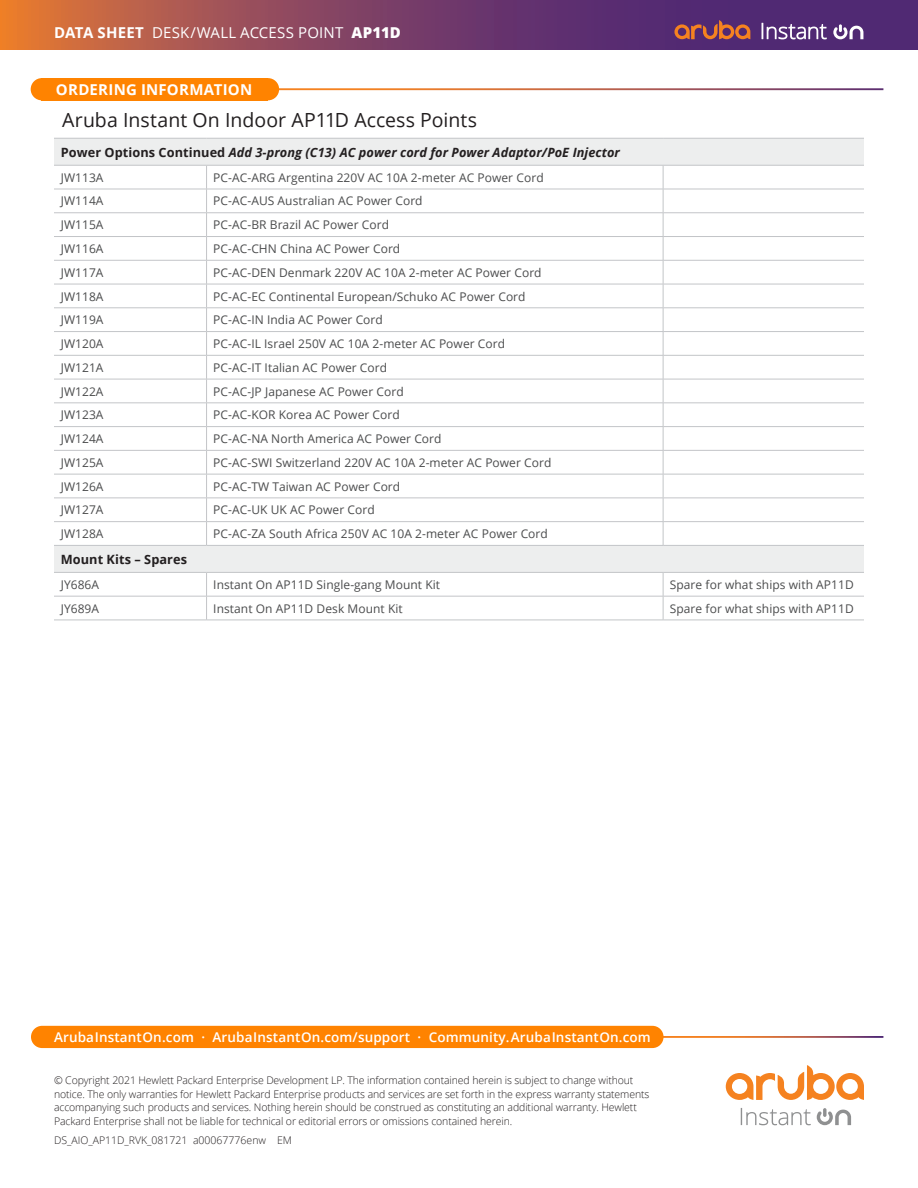
<style>
.page{position:relative;width:918px;height:1188px;background:#fff}
.page>*{position:absolute;margin:0;border:0;box-sizing:border-box;transform-origin:0 0}
.t1{font:19.5px "Open Sans";color:#231f20}
.t2{font:15px "Open Sans";letter-spacing:.01em;color:#fff}
.t3{font:700 15px "Open Sans";letter-spacing:.015em;color:#fff}
.t4{font:600 13.5px "Open Sans";letter-spacing:.01em;color:#fff}
.t5{font:italic 700 12.75px "Open Sans";letter-spacing:.005em;color:#231f20}
.t6{font:700 12.75px "Open Sans";letter-spacing:.005em;color:#231f20}
.t7{font:12px "Open Sans";letter-spacing:.005em;color:#4b4c4d}
.t8{font:300 10.5px/13.5px "Open Sans";letter-spacing:-.01em;color:#231f20}
.s1{font-weight:700}
.s2{font-weight:800}
.s3{font-style:normal}
</style>
<div class="page">
<svg style="left:0;top:0;width:918px;height:49px;background:#804261"></svg>
<svg style="left:674px;top:20px;width:76px;height:19px"></svg>
<svg style="left:833px;top:24px;width:30px;height:15px"></svg>
<svg style="left:762px;top:23px;width:65px;height:16px"></svg>
<div style="left:257px;top:78px;width:22px;height:22px;background:#ff8300;border-radius:50%"></div>
<div style="left:31px;top:78px;width:22px;height:22px;background:#ff8300;border-radius:50%"></div>
<div style="left:42px;top:78px;width:226px;height:22px;background:#ff8300"></div>
<svg style="left:54px;top:139px;width:810px;height:433px"></svg>
<hr style="left:54px;top:165px;width:153px;height:1px;background:#c3c5c8">
<hr style="left:207px;top:165px;width:456px;height:1px;background:#c3c5c8">
<hr style="left:663px;top:165px;width:201px;height:1px;background:#c3c5c8">
<hr style="left:54px;top:572px;width:153px;height:1px;background:#c3c5c8">
<hr style="left:207px;top:572px;width:456px;height:1px;background:#c3c5c8">
<hr style="left:663px;top:572px;width:201px;height:1px;background:#c3c5c8">
<hr style="left:54px;top:138px;width:153px;height:1px;background:#c3c5c8">
<hr style="left:207px;top:138px;width:456px;height:1px;background:#c3c5c8">
<hr style="left:663px;top:138px;width:201px;height:1px;background:#c3c5c8">
<hr style="left:54px;top:189px;width:153px;height:1px;background:#c3c5c8">
<hr style="left:54px;top:212px;width:153px;height:1px;background:#c3c5c8">
<hr style="left:54px;top:236px;width:153px;height:1px;background:#c3c5c8">
<hr style="left:54px;top:260px;width:153px;height:1px;background:#c3c5c8">
<hr style="left:54px;top:284px;width:153px;height:1px;background:#c3c5c8">
<hr style="left:54px;top:308px;width:153px;height:1px;background:#c3c5c8">
<hr style="left:54px;top:331px;width:153px;height:1px;background:#c3c5c8">
<hr style="left:54px;top:355px;width:153px;height:1px;background:#c3c5c8">
<hr style="left:54px;top:379px;width:153px;height:1px;background:#c3c5c8">
<hr style="left:54px;top:403px;width:153px;height:1px;background:#c3c5c8">
<hr style="left:54px;top:426px;width:153px;height:1px;background:#c3c5c8">
<hr style="left:54px;top:450px;width:153px;height:1px;background:#c3c5c8">
<hr style="left:54px;top:474px;width:153px;height:1px;background:#c3c5c8">
<hr style="left:54px;top:498px;width:153px;height:1px;background:#c3c5c8">
<hr style="left:54px;top:521px;width:153px;height:1px;background:#c3c5c8">
<hr style="left:54px;top:545px;width:153px;height:1px;background:#c3c5c8">
<hr style="left:54px;top:596px;width:153px;height:1px;background:#c3c5c8">
<hr style="left:54px;top:620px;width:153px;height:1px;background:#c3c5c8">
<hr style="left:207px;top:189px;width:456px;height:1px;background:#c3c5c8">
<hr style="left:207px;top:212px;width:456px;height:1px;background:#c3c5c8">
<hr style="left:207px;top:236px;width:456px;height:1px;background:#c3c5c8">
<hr style="left:207px;top:260px;width:456px;height:1px;background:#c3c5c8">
<hr style="left:207px;top:284px;width:456px;height:1px;background:#c3c5c8">
<hr style="left:207px;top:308px;width:456px;height:1px;background:#c3c5c8">
<hr style="left:207px;top:331px;width:456px;height:1px;background:#c3c5c8">
<hr style="left:207px;top:355px;width:456px;height:1px;background:#c3c5c8">
<hr style="left:207px;top:379px;width:456px;height:1px;background:#c3c5c8">
<hr style="left:207px;top:403px;width:456px;height:1px;background:#c3c5c8">
<hr style="left:207px;top:426px;width:456px;height:1px;background:#c3c5c8">
<hr style="left:207px;top:450px;width:456px;height:1px;background:#c3c5c8">
<hr style="left:207px;top:474px;width:456px;height:1px;background:#c3c5c8">
<hr style="left:207px;top:498px;width:456px;height:1px;background:#c3c5c8">
<hr style="left:207px;top:521px;width:456px;height:1px;background:#c3c5c8">
<svg style="left:206px;top:166px;width:1px;height:379px"></svg>
<hr style="left:207px;top:545px;width:456px;height:1px;background:#c3c5c8">
<hr style="left:207px;top:596px;width:456px;height:1px;background:#c3c5c8">
<svg style="left:206px;top:573px;width:1px;height:47px"></svg>
<hr style="left:207px;top:620px;width:456px;height:1px;background:#c3c5c8">
<hr style="left:663px;top:189px;width:201px;height:1px;background:#c3c5c8">
<hr style="left:663px;top:212px;width:201px;height:1px;background:#c3c5c8">
<hr style="left:663px;top:236px;width:201px;height:1px;background:#c3c5c8">
<hr style="left:663px;top:260px;width:201px;height:1px;background:#c3c5c8">
<hr style="left:663px;top:284px;width:201px;height:1px;background:#c3c5c8">
<hr style="left:663px;top:308px;width:201px;height:1px;background:#c3c5c8">
<hr style="left:663px;top:331px;width:201px;height:1px;background:#c3c5c8">
<hr style="left:663px;top:355px;width:201px;height:1px;background:#c3c5c8">
<hr style="left:663px;top:379px;width:201px;height:1px;background:#c3c5c8">
<hr style="left:663px;top:403px;width:201px;height:1px;background:#c3c5c8">
<hr style="left:663px;top:426px;width:201px;height:1px;background:#c3c5c8">
<hr style="left:663px;top:450px;width:201px;height:1px;background:#c3c5c8">
<hr style="left:663px;top:474px;width:201px;height:1px;background:#c3c5c8">
<hr style="left:663px;top:498px;width:201px;height:1px;background:#c3c5c8">
<hr style="left:663px;top:521px;width:201px;height:1px;background:#c3c5c8">
<svg style="left:663px;top:166px;width:1px;height:379px"></svg>
<hr style="left:663px;top:545px;width:201px;height:1px;background:#c3c5c8">
<hr style="left:663px;top:596px;width:201px;height:1px;background:#c3c5c8">
<svg style="left:663px;top:573px;width:1px;height:47px"></svg>
<hr style="left:663px;top:620px;width:201px;height:1px;background:#c3c5c8">
<svg style="left:817px;top:1108px;width:34px;height:17px"></svg>
<svg style="left:741px;top:1108px;width:70px;height:17px"></svg>
<svg style="left:726px;top:1065px;width:138px;height:35px"></svg>
<div style="left:31px;top:1026px;width:633px;height:22px;background:#ff8300;border-radius:11px"></div>
<p class="t2" style="left:54px;top:23px;width:348px"><span class="s1">DATA SHEET</span> DESK/WALL ACCESS POINT <span class="s2">AP11D</span></p>
<p class="t3" style="left:56px;top:79px;width:198px">ORDERING INFORMATION</p>
<h1 class="t1" style="left:62px;top:106px;width:417px">Aruba Instant On Indoor AP11D Access Points</h1>
<p class="t5" style="left:61px;top:143px;width:561px"><span class="s3">Power Options Continued</span> Add 3-prong (C13) AC power cord for Power Adaptor/PoE Injector</p>
<p class="t7" style="left:61px;top:169px;width:44px">JW113A</p>
<p class="t7" style="left:213px;top:169px;width:332px">PC-AC-ARG Argentina 220V AC 10A 2-meter AC Power Cord</p>
<p class="t7" style="left:61px;top:193px;width:44px">JW114A</p>
<p class="t7" style="left:213px;top:193px;width:211px">PC-AC-AUS Australian AC Power Cord</p>
<p class="t7" style="left:61px;top:217px;width:44px">JW115A</p>
<p class="t7" style="left:213px;top:217px;width:177px">PC-AC-BR Brazil AC Power Cord</p>
<p class="t7" style="left:61px;top:240px;width:44px">JW116A</p>
<p class="t7" style="left:213px;top:240px;width:189px">PC-AC-CHN China AC Power Cord</p>
<p class="t7" style="left:61px;top:264px;width:44px">JW117A</p>
<p class="t7" style="left:213px;top:264px;width:330px">PC-AC-DEN Denmark 220V AC 10A 2-meter AC Power Cord</p>
<p class="t7" style="left:61px;top:288px;width:44px">JW118A</p>
<p class="t7" style="left:213px;top:288px;width:314px">PC-AC-EC Continental European/Schuko AC Power Cord</p>
<p class="t7" style="left:61px;top:312px;width:44px">JW119A</p>
<p class="t7" style="left:213px;top:312px;width:171px">PC-AC-IN India AC Power Cord</p>
<p class="t7" style="left:61px;top:335px;width:44px">JW120A</p>
<p class="t7" style="left:213px;top:335px;width:293px">PC-AC-IL Israel 250V AC 10A 2-meter AC Power Cord</p>
<p class="t7" style="left:61px;top:359px;width:44px">JW121A</p>
<p class="t7" style="left:213px;top:359px;width:175px">PC-AC-IT Italian AC Power Cord</p>
<p class="t7" style="left:61px;top:383px;width:44px">JW122A</p>
<p class="t7" style="left:213px;top:383px;width:192px">PC-AC-JP Japanese AC Power Cord</p>
<p class="t7" style="left:61px;top:407px;width:44px">JW123A</p>
<p class="t7" style="left:213px;top:407px;width:188px">PC-AC-KOR Korea AC Power Cord</p>
<p class="t7" style="left:61px;top:430px;width:44px">JW124A</p>
<p class="t7" style="left:213px;top:430px;width:230px">PC-AC-NA North America AC Power Cord</p>
<p class="t7" style="left:61px;top:454px;width:44px">JW125A</p>
<p class="t7" style="left:213px;top:454px;width:340px">PC-AC-SWI Switzerland 220V AC 10A 2-meter AC Power Cord</p>
<p class="t7" style="left:61px;top:478px;width:44px">JW126A</p>
<p class="t7" style="left:213px;top:478px;width:188px">PC-AC-TW Taiwan AC Power Cord</p>
<p class="t7" style="left:61px;top:502px;width:44px">JW127A</p>
<p class="t7" style="left:213px;top:502px;width:163px">PC-AC-UK UK AC Power Cord</p>
<p class="t7" style="left:61px;top:526px;width:44px">JW128A</p>
<p class="t7" style="left:213px;top:526px;width:336px">PC-AC-ZA South Africa 250V AC 10A 2-meter AC Power Cord</p>
<p class="t6" style="left:61px;top:550px;width:128px">Mount Kits – Spares</p>
<p class="t7" style="left:61px;top:576px;width:40px">JY686A</p>
<p class="t7" style="left:213px;top:576px;width:228px">Instant On AP11D Single-gang Mount Kit</p>
<p class="t7" style="left:670px;top:576px;width:185px">Spare for what ships with AP11D</p>
<p class="t7" style="left:61px;top:600px;width:40px">JY689A</p>
<p class="t7" style="left:213px;top:600px;width:191px">Instant On AP11D Desk Mount Kit</p>
<p class="t7" style="left:670px;top:600px;width:185px">Spare for what ships with AP11D</p>
<p class="t4" style="left:54px;top:1028px;width:598px">ArubaInstantOn.com · ArubaInstantOn.com/support · Community.ArubaInstantOn.com</p>
<p class="t8" style="left:54px;top:1074px;width:597px">© Copyright 2021 Hewlett Packard Enterprise Development LP. The information contained herein is subject to change without notice. The only warranties for Hewlett Packard Enterprise products and services are set forth in the express warranty statements accompanying such products and services. Nothing herein should be construed as constituting an additional warranty. Hewlett Packard Enterprise shall not be liable for technical or editorial errors or omissions contained herein.</p>
<p class="t8" style="left:54px;top:1133px;width:239px">DS_AIO_AP11D_RVK_081721 a00067776enw EM</p>
</div>
